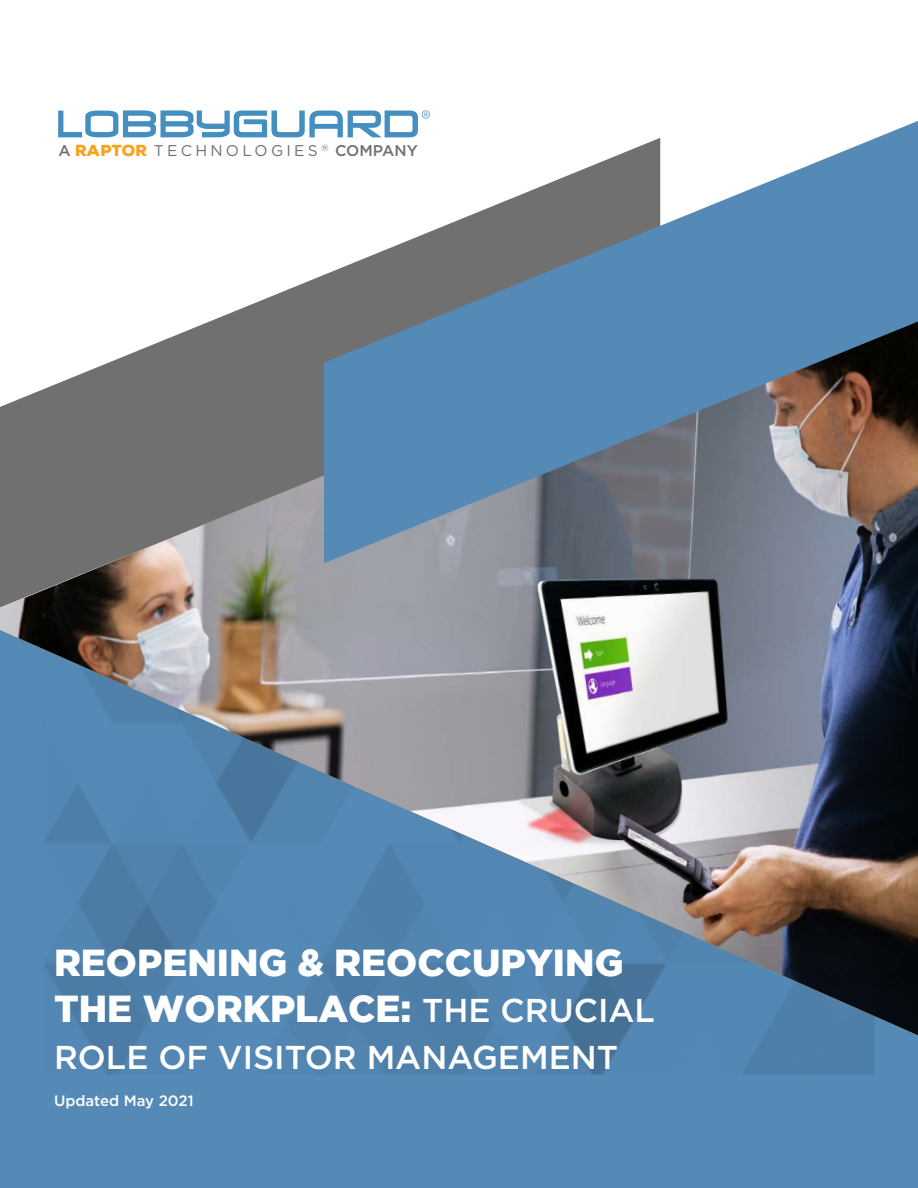
<style>
.page{position:relative;width:918px;height:1188px;background:#fff}
.page>*{position:absolute;margin:0;border:0;box-sizing:border-box;transform-origin:0 0}
.t1{font:900 37.5px/46.5px "Gotham";color:#fff}
.t2{font:500 33px "Gotham";color:#fff}
.t3{font:15.45px "Gotham";letter-spacing:.21em;color:#707070}
.t4{font:500 15px "Gotham";color:#fff}
.s1{font-weight:500}
.s2{font-family:"Nexa Rust Sans";font-weight:900;color:#f9a21c}
.s3{font-weight:500;font-size:33px}
</style>
<div class="page">
<div style="left:0;top:619px;width:918px;height:569px;background:#558ab7"></div>
<svg style="left:58px;top:110px;width:372px;height:27px"></svg>
<img style="left:0;top:563px;width:918px;height:472px">
<svg style="left:0;top:275px;width:660px;height:333px;fill:#707070"></svg>
<svg style="left:324px;top:121px;width:594px;height:442px;fill:#568ab7"></svg>
<p class="t3" style="left:58px;top:142px;width:361px"><span class="s1">A</span><span class="s2">RAPTOR</span> TECHNOLOGIES <sup>®</sup> <span class="s1">COMPANY</span></p>
<p class="t1" style="left:54px;top:938px;width:603px">REOPENING &amp; REOCCUPYING<br>THE WORKPLACE: <span class="s3">THE CRUCIAL</span></p>
<p class="t2" style="left:54px;top:1035px;width:566px">ROLE OF VISITOR MANAGEMENT</p>
<p class="t4" style="left:54px;top:1091px;width:141px">Updated May 2021</p>
</div>
